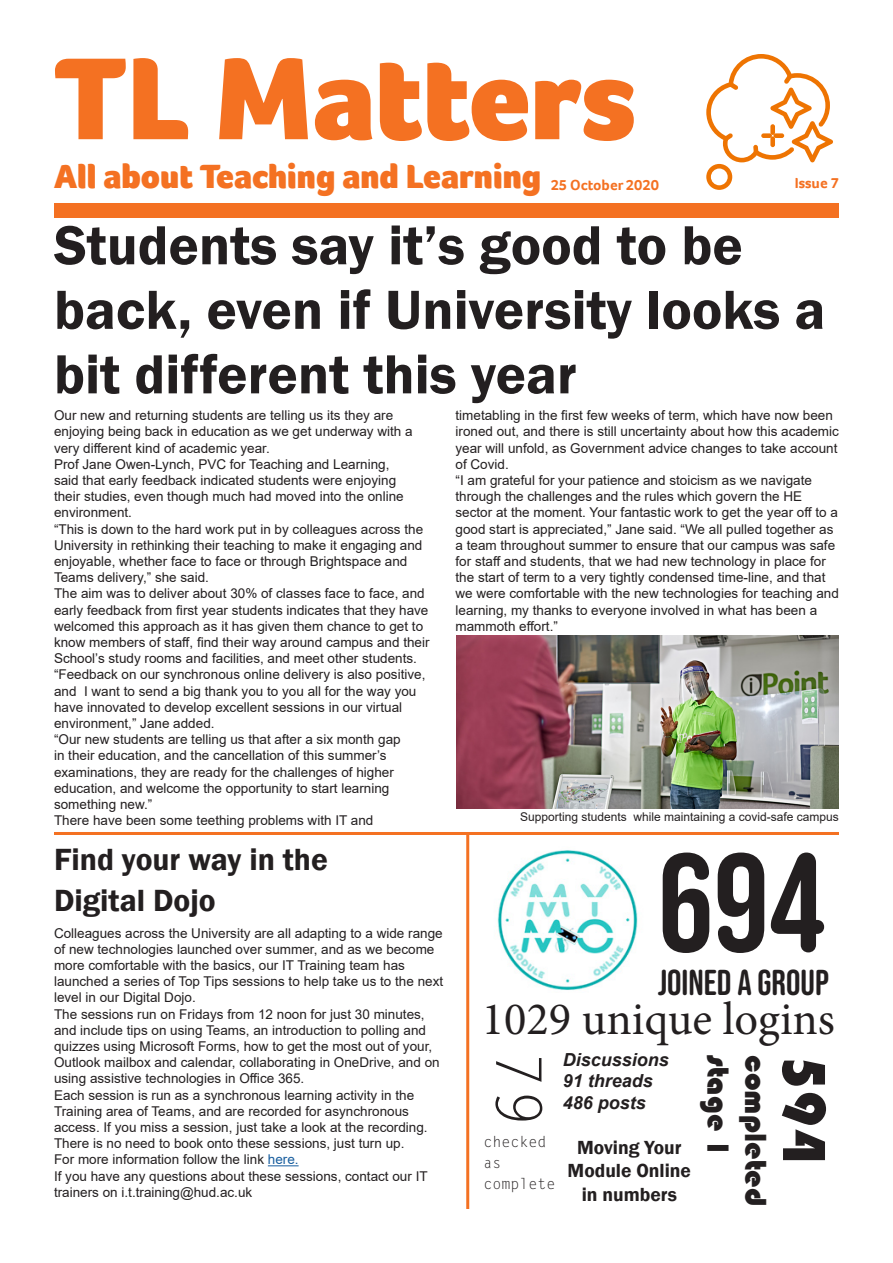
<style>
.page{position:relative;width:893px;height:1263px;background:#fff}
.page>*{position:absolute;margin:0;border:0;box-sizing:border-box;transform-origin:0 0}
.t1{font:139.5px "Bebas Neue Rounded";color:#231f20}
.t2{font:900 120px "Foco";color:#f47122}
.t3{font:63px "Bauhaus 93";color:#231f20}
.t4{font:63px "Letter Gothic Std";color:#231f20}
.t5{font:600 57px/64.5px "Franklin Gothic";color:#231f20}
.t6{font:46.5px "Minion Pro";color:#231f20}
.t7{font:36px "Bebas Neue Rounded";color:#231f20}
.t8{font:900 34.5px "Foco";color:#f47122}
.t9{font:600 31.5px/40.5px "Franklin Gothic";color:#231f20}
.t10{font:31.5px "Bauhaus 93";color:#231f20}
.t11{font:600 19.5px/23.4px "Franklin Gothic";color:#231f20;text-align:center}
.t12{font:italic 700 18px/21.6px "Arial";color:#231f20}
.t13{font:700 15px "Foco";color:#f47122}
.t14{font:15px/21px "Letter Gothic Std";color:#231f20}
.t15{font:13.5px/16.2px "Arial";color:#231f20}
.t16{font:12px "Arial";color:#231f20}
.s1{color:#175d9e}
</style>
<div class="page">
<svg style="left:706px;top:54px;width:127px;height:136px"></svg>
<div style="left:770px;top:124px;width:5px;height:11px;background:#ee7402;border-radius:2px"></div>
<div style="left:770px;top:136px;width:5px;height:11px;background:#ee7402;border-radius:2px"></div>
<div style="left:761px;top:133px;width:11px;height:5px;background:#ee7402;border-radius:2px"></div>
<div style="left:773px;top:133px;width:11px;height:5px;background:#ee7402;border-radius:2px"></div>
<div style="left:54px;top:203px;width:785px;height:15px;background:#f47122"></div>
<hr style="left:268px;top:1165px;width:31px;height:1px;background:#175d9e">
<hr style="left:54px;top:832px;width:785px;height:3px;background:#f47122">
<hr style="left:466px;top:834px;width:3px;height:375px;background:#f47122">
<img style="left:497px;top:850px;width:141px;height:140px">
<img style="left:456px;top:636px;width:383px;height:173px">
<h2 class="t2" style="left:54px;top:19px;width:583px">TL Matters</h2>
<h3 class="t8" style="left:54px;top:154px;width:489px">All about Teaching and Learning</h3>
<p class="t13" style="left:551px;top:175px;width:110px">25 October 2020</p>
<p class="t13" style="left:795px;top:173px;width:46px">Issue 7</p>
<h3 class="t5" style="left:54px;top:214px;width:773px">Students say it’s good to be back, even if University looks a bit different this year</h3>
<p class="t15" style="left:54px;top:407px;width:377px">Our new and returning students are telling us its they are enjoying being back in education as we get underway with a very different kind of academic year.<br>Prof Jane Owen-Lynch, PVC for Teaching and Learning,<br>said that early feedback indicated students were enjoying<br>their studies, even though much had moved into the online environment.<br>“This is down to the hard work put in by colleagues across the University in rethinking their teaching to make it engaging and enjoyable, whether face to face or through Brightspace and Teams delivery,” she said.<br>The aim was to deliver about 30% of classes face to face, and early feedback from first year students indicates that they have welcomed this approach as it has given them chance to get to know members of staff, find their way around campus and their School’s study rooms and facilities, and meet other students. “Feedback on our synchronous online delivery is also positive, and I want to send a big thank you to you all for the way you have innovated to develop excellent sessions in our virtual environment,” Jane added.<br>“Our new students are telling us that after a six month gap<br>in their education, and the cancellation of this summer’s examinations, they are ready for the challenges of higher education, and welcome the opportunity to start learning something new.”<br>There have been some teething problems with IT and</p>
<p class="t15" style="left:455px;top:407px;width:385px">timetabling in the first few weeks of term, which have now been ironed out, and there is still uncertainty about how this academic year will unfold, as Government advice changes to take account of Covid.<br>“I am grateful for your patience and stoicism as we navigate through the challenges and the rules which govern the HE sector at the moment. Your fantastic work to get the year off to a good start is appreciated,” Jane said. “We all pulled together as a team throughout summer to ensure that our campus was safe for staff and students, that we had new technology in place for the start of term to a very tightly condensed time-line, and that we were comfortable with the new technologies for teaching and learning, my thanks to everyone involved in what has been a mammoth effort.”</p>
<p class="t16" style="left:520px;top:808px;width:320px">Supporting students while maintaining a covid-safe campus</p>
<h3 class="t9" style="left:54px;top:840px;width:275px">Find your way in the<br>Digital Dojo</h3>
<p class="t15" style="left:54px;top:925px;width:391px">Colleagues across the University are all adapting to a wide range of new technologies launched over summer, and as we become more comfortable with the basics, our IT Training team has launched a series of Top Tips sessions to help take us to the next level in our Digital Dojo.<br>The sessions run on Fridays from 12 noon for just 30 minutes, and include tips on using Teams, an introduction to polling and quizzes using Microsoft Forms, how to get the most out of your, Outlook mailbox and calendar, collaborating in OneDrive, and on using assistive technologies in Office 365.<br>Each session is run as a synchronous learning activity in the Training area of Teams, and are recorded for asynchronous access. If you miss a session, just take a look at the recording.<br>There is no need to book onto these sessions, just turn up.<br>For more information follow the link <span class="s1">here.<br></span>If you have any questions about these sessions, contact our IT trainers on i.t.training@hud.ac.uk</p>
<h1 class="t1" style="left:658px;top:824px;width:169px">694</h1>
<h3 class="t7" style="left:658px;top:962px;width:173px">JOINED A GROUP</h3>
<h3 class="t6" style="left:482px;top:988px;width:354px">1029 unique logins</h3>
<h3 class="t10" style="left:736px;top:1055px;width:103px;rotate:90deg">stage 1</h3>
<h3 class="t10" style="left:773px;top:1055px;width:152px;rotate:90deg">completed</h3>
<h3 class="t3" style="left:840px;top:1055px;width:109px;rotate:90deg">594</h3>
<h3 class="t12" style="left:563px;top:1049px;width:108px">Discussions<br>91 threads<br>486 posts</h3>
<h3 class="t4" style="left:555px;top:1051px;width:77px;rotate:90deg">79</h3>
<p class="t14" style="left:483px;top:1132px;width:73px">checked as complete</p>
<h3 class="t11" style="left:568px;top:1136px;width:125px">Moving Your<br>Module Online in numbers</h3>
</div>
